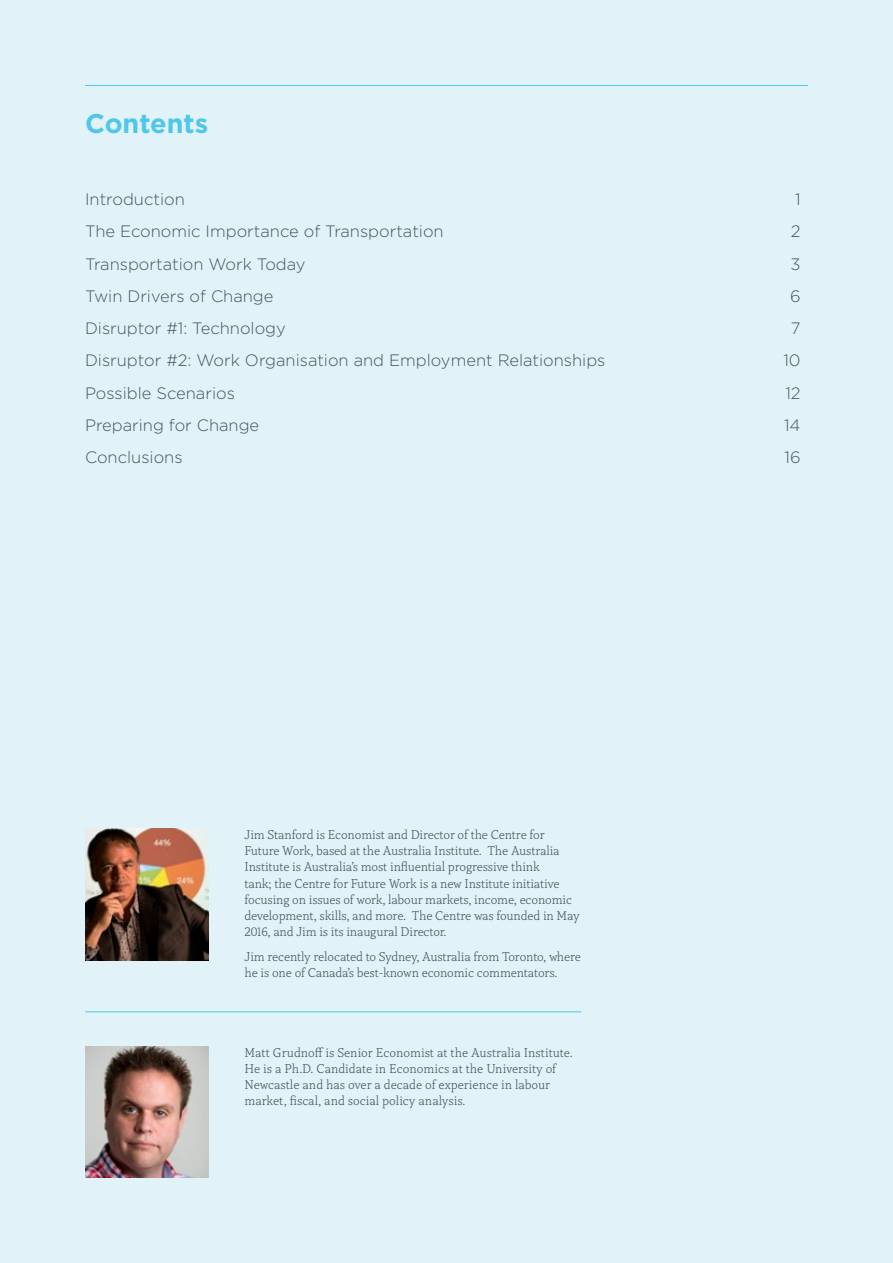
<style>
.page{position:relative;width:893px;height:1263px;background:#e1f2f9}
.page>*{position:absolute;margin:0;border:0;box-sizing:border-box;transform-origin:0 0}
.t1{font:700 27px "Gotham";color:#50c7e8}
.t2{font:300 16.5px "Gotham";color:#4d525a}
.t3{font:300 13.5px/16.2px "Capitolina";letter-spacing:-.01em;color:#4d525a}
</style>
<div class="page">
<img style="left:85px;top:1046px;width:123px;height:132px">
<img style="left:85px;top:829px;width:123px;height:131px">
<hr style="left:85px;top:1011px;width:496px;height:1px;background:#50c7e8">
<hr style="left:85px;top:85px;width:723px;height:1px;background:#50c7e8">
<h1 class="t1" style="left:85px;top:107px;width:125px">Contents</h1>
<p class="t2" style="left:85px;top:190px;width:101px">Introduction</p>
<p class="t2" style="left:795px;top:190px;width:7px">1</p>
<p class="t2" style="left:85px;top:223px;width:360px">The Economic Importance of Transportation</p>
<p class="t2" style="left:791px;top:223px;width:11px">2</p>
<p class="t2" style="left:85px;top:255px;width:222px">Transportation Work Today</p>
<p class="t2" style="left:790px;top:255px;width:12px">3</p>
<p class="t2" style="left:85px;top:287px;width:190px">Twin Drivers of Change</p>
<p class="t2" style="left:790px;top:287px;width:12px">6</p>
<p class="t2" style="left:85px;top:319px;width:202px">Disruptor #1: Technology</p>
<p class="t2" style="left:791px;top:319px;width:11px">7</p>
<p class="t2" style="left:85px;top:352px;width:522px">Disruptor #2: Work Organisation and Employment Relationships</p>
<p class="t2" style="left:783px;top:352px;width:19px">10</p>
<p class="t2" style="left:85px;top:384px;width:151px">Possible Scenarios</p>
<p class="t2" style="left:785px;top:384px;width:17px">12</p>
<p class="t2" style="left:85px;top:416px;width:176px">Preparing for Change</p>
<p class="t2" style="left:784px;top:416px;width:18px">14</p>
<p class="t2" style="left:85px;top:448px;width:99px">Conclusions</p>
<p class="t2" style="left:784px;top:448px;width:18px">16</p>
<p class="t3" style="left:244px;top:827px;width:337px">Jim Stanford is Economist and Director of the Centre for Future Work, based at the Australia Institute. The Australia Institute is Australia’s most influential progressive think<br>tank; the Centre for Future Work is a new Institute initiative focusing on issues of work, labour markets, income, economic development, skills, and more. The Centre was founded in May 2016, and Jim is its inaugural Director.</p>
<p class="t3" style="left:244px;top:949px;width:338px">Jim recently relocated to Sydney, Australia from Toronto, where he is one of Canada’s best-known economic commentators.</p>
<p class="t3" style="left:244px;top:1044px;width:330px">Matt Grudnoff is Senior Economist at the Australia Institute.<br>He is a Ph.D. Candidate in Economics at the University of Newcastle and has over a decade of experience in labour market, fiscal, and social policy analysis.</p>
</div>
